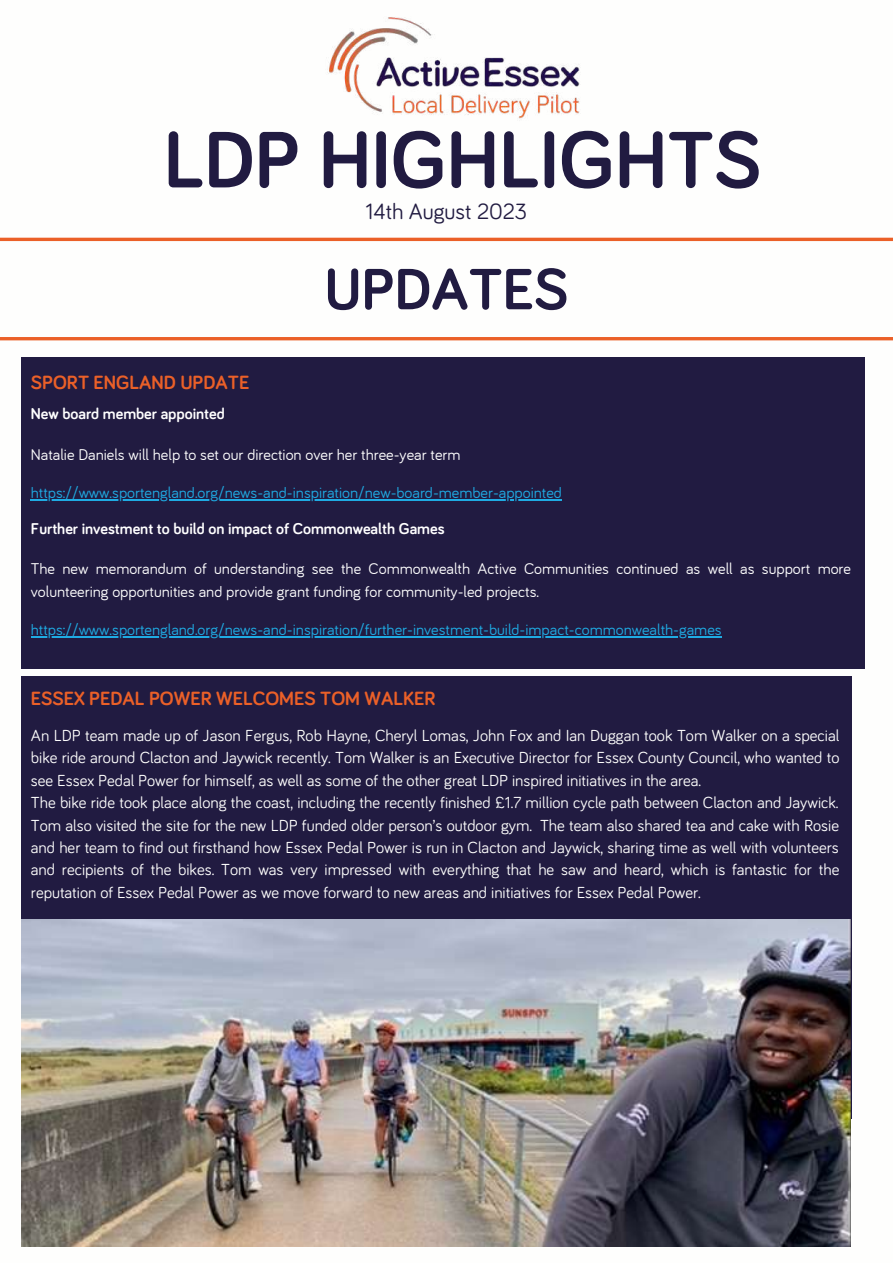
<style>
.page{position:relative;width:893px;height:1264px;background:#fff}
.page>*{position:absolute;margin:0;border:0;box-sizing:border-box;transform-origin:0 0}
.t1{font:700 82.5px "Bariol";color:#211b41}
.t2{font:700 60px "Bariol";color:#211b41}
.t3{font:22.8px "Bariol";color:#211b41}
.t4{font:700 19.8px "Bariol";color:#eb6028}
.t5{font:16.5px/22.5px "Bariol";color:#fefefd}
.t6{font:16.05px/22.5px "Bariol";color:#fff}
.t7{font:16.05px "Bariol";color:#1fabe3}
.t8{font:700 16.05px "Bariol";color:#fff}
</style>
<div class="page">
<hr style="left:0;top:238px;width:892px;height:3px;background:#eb6028">
<img style="left:327px;top:17px;width:253px;height:102px">
<hr style="left:0;top:337px;width:892px;height:3px;background:#eb6028">
<div style="left:22px;top:357px;width:842px;height:311px;background:#211b41"></div>
<div style="left:22px;top:676px;width:829px;height:442px;background:#211b41"></div>
<img style="left:22px;top:919px;width:828px;height:327px">
<hr style="left:31px;top:499px;width:531px;height:1px;background:#1fabe3">
<hr style="left:31px;top:636px;width:690px;height:1px;background:#1fabe3">
<h1 class="t1" style="left:164px;top:122px;width:599px">LDP HIGHLIGHTS</h1>
<h3 class="t3" style="left:365px;top:200px;width:163px">14th August 2023</h3>
<p class="t4" style="left:31px;top:373px;width:220px">SPORT ENGLAND UPDATE</p>
<h2 class="t2" style="left:324px;top:262px;width:245px">UPDATES</h2>
<p class="t8" style="left:31px;top:406px;width:195px">New board member appointed</p>
<p class="t6" style="left:31px;top:442px;width:431px">Natalie Daniels will help to set our direction over her three-year term</p>
<p class="t7" style="left:31px;top:481px;width:532px">https://www.sportengland.org/news-and-inspiration/new-board-member-appointed</p>
<p class="t8" style="left:31px;top:521px;width:415px">Further investment to build on impact of Commonwealth Games</p>
<p class="t6" style="left:31px;top:557px;width:821px">The new memorandum of understanding see the Commonwealth Active Communities continued as well as support more volunteering opportunities and provide grant funding for community-led projects.</p>
<p class="t7" style="left:31px;top:619px;width:692px">https://www.sportengland.org/news-and-inspiration/further-investment-build-impact-commonwealth-games</p>
<p class="t4" style="left:31px;top:689px;width:406px">ESSEX PEDAL POWER WELCOMES TOM WALKER</p>
<p class="t5" style="left:31px;top:724px;width:810px">An LDP team made up of Jason Fergus, Rob Hayne, Cheryl Lomas, John Fox and Ian Duggan took Tom Walker on a special bike ride around Clacton and Jaywick recently. Tom Walker is an Executive Director for Essex County Council, who wanted to see Essex Pedal Power for himself, as well as some of the other great LDP inspired initiatives in the area.<br>The bike ride took place along the coast, including the recently finished £1.7 million cycle path between Clacton and Jaywick.<br>Tom also visited the site for the new LDP funded older person’s outdoor gym. The team also shared tea and cake with Rosie and her team to find out firsthand how Essex Pedal Power is run in Clacton and Jaywick, sharing time as well with volunteers and recipients of the bikes. Tom was very impressed with everything that he saw and heard, which is fantastic for the reputation of Essex Pedal Power as we move forward to new areas and initiatives for Essex Pedal Power.</p>
</div>
